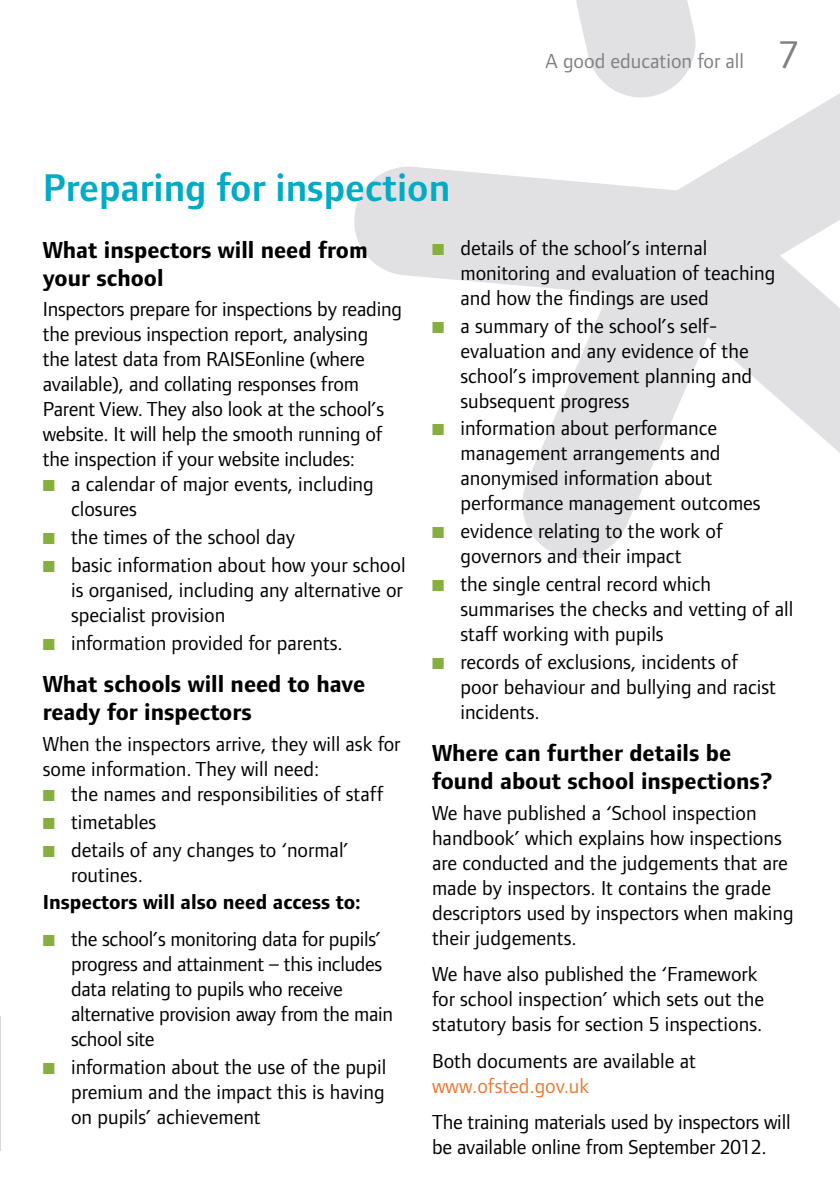
<style>
.page{position:relative;width:840px;height:1191px;background:#fff}
.page>*{position:absolute;margin:0;border:0;box-sizing:border-box;transform-origin:0 0}
.t1{font:600 40px "Foundry Form Sans";color:#00abc7}
.t2{font:700 24px/28px "Foundry Form Sans";color:#000}
.t3{font:21px/25px "Foundry Form Sans";color:#000}
.t4{font:700 21px "Foundry Form Sans";color:#000}
.t5{font:21px "Foundry Form Sans";color:#807f83}
.t6{font:21px "Foundry Form Sans";color:#ec7a33}
.s1{font-size:40px}
</style>
<div class="page">
<svg style="left:354px;top:0;width:485px;height:558px"></svg>
<hr style="left:0;top:1016px;width:1px;height:134px;background:#d7d9da">
<svg style="left:432px;top:243px;width:11px;height:12px"></svg>
<svg style="left:432px;top:321px;width:11px;height:11px"></svg>
<svg style="left:432px;top:424px;width:11px;height:11px"></svg>
<svg style="left:432px;top:527px;width:11px;height:11px"></svg>
<p class="t5" style="left:545px;top:49px;width:255px">A good education for all <span class="s1">7</span></p>
<h1 class="t1" style="left:43px;top:165px;width:409px">Preparing for inspection</h1>
<p class="t2" style="left:43px;top:236px;width:326px">What inspectors will need from your school</p>
<p class="t3" style="left:43px;top:297px;width:360px">Inspectors prepare for inspections by reading the previous inspection report, analysing<br>the latest data from RAISEonline (where available), and collating responses from Parent View. They also look at the school’s website. It will help the smooth running of the inspection if your website includes:</p>
<p class="t3" style="left:71px;top:472px;width:304px">a calendar of major events, including closures</p>
<p class="t3" style="left:71px;top:523px;width:336px;line-height:27.8px">the times of the school day<br>basic information about how your school</p>
<p class="t3" style="left:71px;top:577px;width:333px">is organised, including any alternative or specialist provision</p>
<p class="t3" style="left:71px;top:630px;width:273px">information provided for parents.</p>
<p class="t2" style="left:43px;top:670px;width:324px">What schools will need to have ready for inspectors</p>
<p class="t3" style="left:43px;top:731px;width:359px">When the inspectors arrive, they will ask for some information. They will need:</p>
<p class="t3" style="left:71px;top:780px;width:314px;line-height:27.8px">the names and responsibilities of staff timetables<br>details of any changes to ‘normal’</p>
<p class="t3" style="left:71px;top:862px;width:73px">routines.</p>
<p class="t4" style="left:43px;top:890px;width:319px">Inspectors will also need access to:</p>
<p class="t3" style="left:71px;top:926px;width:323px">the school’s monitoring data for pupils’ progress and attainment – this includes data relating to pupils who receive alternative provision away from the main school site</p>
<p class="t3" style="left:71px;top:1054px;width:316px;text-align:justify">information about the use of the pupil premium and the impact this is having on pupils’ achievement</p>
<p class="t3" style="left:460px;top:235px;width:316px">details of the school’s internal monitoring and evaluation of teaching and how the findings are used</p>
<p class="t3" style="left:460px;top:313px;width:293px">a summary of the school’s self&shy;evaluation and any evidence of the school’s improvement planning and subsequent progress</p>
<p class="t3" style="left:460px;top:416px;width:301px">information about performance management arrangements and anonymised information about performance management outcomes</p>
<p class="t3" style="left:460px;top:518px;width:264px">evidence relating to the work of governors and their impact</p>
<p class="t3" style="left:460px;top:571px;width:334px">the single central record which summarises the checks and vetting of all staff working with pupils</p>
<p class="t3" style="left:460px;top:649px;width:317px">records of exclusions, incidents of poor behaviour and bullying and racist incidents.</p>
<p class="t2" style="left:432px;top:739px;width:342px">Where can further details be found about school inspections?</p>
<p class="t3" style="left:432px;top:800px;width:363px">We have published a ‘School inspection handbook’ which explains how inspections are conducted and the judgements that are made by inspectors. It contains the grade descriptors used by inspectors when making their judgements.</p>
<p class="t3" style="left:432px;top:961px;width:333px">We have also published the ‘Framework for school inspection’ which sets out the statutory basis for section 5 inspections.</p>
<p class="t3" style="left:432px;top:1048px;width:265px">Both documents are available at</p>
<p class="t6" style="left:432px;top:1073px;width:158px">www.ofsted.gov.uk</p>
<p class="t3" style="left:432px;top:1109px;width:360px">The training materials used by inspectors will be available online from September 2012.</p>
</div>
